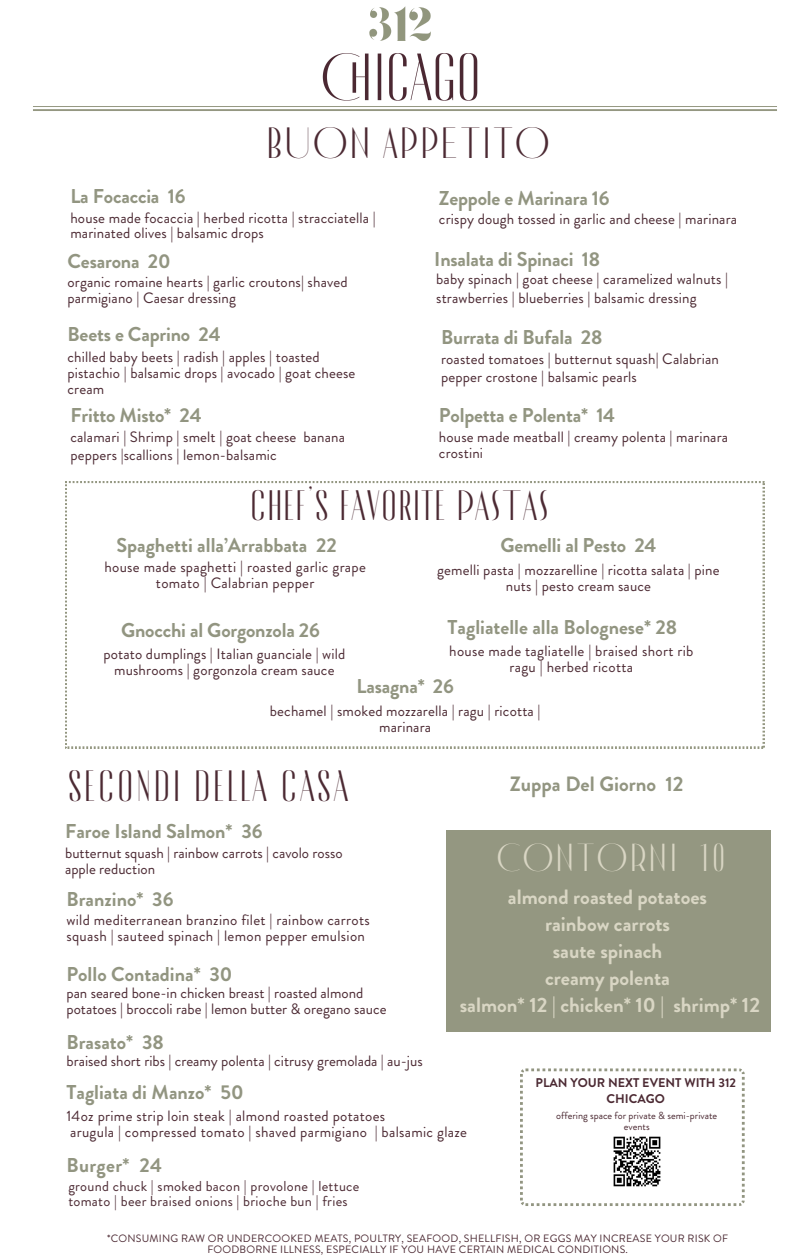
<style>
.page{position:relative;width:810px;height:1260px;background:#fff}
.page>*{position:absolute;margin:0;border:0;box-sizing:border-box;transform-origin:0 0}
.t1{font:43.75px "MADE Cannes";letter-spacing:.03em;color:#4c2a33}
.t2{font:42.5px "MADE Cannes";color:#4c2a33}
.t3{font:39px "MADE Cannes";letter-spacing:.03em;color:#d9d6c4}
.t4{font:700 20.75px/27.2px "Brandon Grotesque";color:#d9d6c4;text-align:center}
.t5{font:700 20.75px "Brandon Grotesque";color:#929581}
.t6{font:700 20px "Brandon Grotesque";letter-spacing:-.01em;color:#929581}
.t7{font:700 20px "Brandon Grotesque";letter-spacing:.015em;color:#929581}
.t8{font:15px/16px "Brandon Grotesque";letter-spacing:.01em;color:#4c2a33}
.t9{font:14.38px/15px "Brandon Grotesque";letter-spacing:.02em;color:#4c2a33}
.t10{font:700 12.62px/16px "Brandon Grotesque";color:#4c2a33;text-align:center}
.t11{font:10.62px/11.5px "Brandon Grotesque";letter-spacing:.02em;color:#4c2a33;text-align:center}
.t12{font:10.25px/11.1px "Brandon Grotesque";color:#4c2a33;text-align:center}
</style>
<div class="page">
<div style="left:447px;top:830px;width:324px;height:202px;background:#949781"></div>
<svg style="left:65px;top:481px;width:699px;height:267px"></svg>
<img style="left:322px;top:6px;width:156px;height:95px">
<hr style="left:33px;top:106px;width:744px;height:1px;background:#949781">
<hr style="left:33px;top:109px;width:744px;height:2px;background:#949781">
<svg style="left:520px;top:1068px;width:225px;height:138px"></svg>
<img style="left:612px;top:1136px;width:49px;height:51px">
<h5 class="t1" style="left:265px;top:118px;width:286px">BUON APPETITO</h5>
<h5 class="t6" style="left:70px;top:182px;width:117px">La Focaccia 16</h5>
<h2 class="t8" style="left:70px;top:210px;width:307px">house made focaccia | herbed ricotta | stracciatella | marinated olives | balsamic drops</h2>
<h5 class="t6" style="left:68px;top:247px;width:105px">Cesarona 20</h5>
<h4 class="t8" style="left:68px;top:274px;width:282px">organic romaine hearts | garlic croutons| shaved parmigiano | Caesar dressing</h4>
<h4 class="t6" style="left:68px;top:320px;width:155px">Beets e Caprino 24</h4>
<h5 class="t8" style="left:68px;top:349px;width:289px">chilled baby beets | radish | apples | toasted pistachio | balsamic drops | avocado | goat cheese cream</h5>
<h4 class="t6" style="left:70px;top:401px;width:133px">Fritto Misto* 24</h4>
<h5 class="t8" style="left:70px;top:427px;width:276px;line-height:18.8px">calamari | Shrimp | smelt | goat cheese banana peppers |scallions | lemon-balsamic</h5>
<h4 class="t6" style="left:439px;top:184px;width:172px">Zeppole e Marinara 16</h4>
<h5 class="t8" style="left:439px;top:211px;width:300px">crispy dough tossed in garlic and cheese | marinara</h5>
<h5 class="t6" style="left:434px;top:245px;width:167px">Insalata di Spinaci 18</h5>
<h4 class="t8" style="left:436px;top:270px;width:293px;line-height:18.8px">baby spinach | goat cheese | caramelized walnuts | strawberries | blueberries | balsamic dressing</h4>
<h4 class="t6" style="left:441px;top:323px;width:163px">Burrata di Bufala 28</h4>
<h5 class="t8" style="left:441px;top:350px;width:279px;line-height:17.8px">roasted tomatoes | butternut squash| Calabrian pepper crostone | balsamic pearls</h5>
<h5 class="t6" style="left:439px;top:401px;width:178px">Polpetta e Polenta* 14</h5>
<p class="t8" style="left:439px;top:429px;width:291px">house made meatball | creamy polenta | marinara crostini</p>
<h4 class="t2" style="left:249px;top:481px;width:301px">CHEF’S FAVORITE PASTAS</h4>
<h3 class="t6" style="left:116px;top:531px;width:222px">Spaghetti alla’Arrabbata 22</h3>
<h4 class="t8" style="left:104px;top:559px;width:263px;text-align:center">house made spaghetti | roasted garlic grape tomato | Calabrian pepper</h4>
<h4 class="t6" style="left:501px;top:531px;width:157px">Gemelli al Pesto 24</h4>
<h5 class="t8" style="left:437px;top:562px;width:284px;text-align:center">gemelli pasta | mozzarelline | ricotta salata | pine nuts | pesto cream sauce</h5>
<h4 class="t6" style="left:448px;top:613px;width:231px">Tagliatelle alla Bolognese* 28</h4>
<h2 class="t6" style="left:121px;top:616px;width:200px">Gnocchi al Gorgonzola 26</h2>
<h5 class="t8" style="left:449px;top:643px;width:246px;text-align:center">house made tagliatelle | braised short rib ragu | herbed ricotta</h5>
<h4 class="t8" style="left:103px;top:646px;width:244px;text-align:center">potato dumplings | Italian guanciale | wild mushrooms | gorgonzola cream sauce</h4>
<p class="t6" style="left:357px;top:672px;width:99px">Lasagna* 26</p>
<h6 class="t8" style="left:270px;top:703px;width:272px;text-align:center">bechamel | smoked mozzarella | ragu | ricotta | marinara</h6>
<h4 class="t1" style="left:68px;top:761px;width:283px">SECONDI DELLA CASA</h4>
<h4 class="t6" style="left:65px;top:817px;width:199px">Faroe Island Salmon* 36</h4>
<h5 class="t8" style="left:65px;top:845px;width:279px">butternut squash | rainbow carrots | cavolo rosso apple reduction</h5>
<h4 class="t6" style="left:66px;top:885px;width:109px">Branzino* 36</h4>
<h5 class="t8" style="left:66px;top:912px;width:305px">wild mediterranean branzino filet | rainbow carrots squash | sauteed spinach | lemon pepper emulsion</h5>
<h4 class="t6" style="left:66px;top:960px;width:168px">Pollo Contadina* 30</h4>
<h5 class="t8" style="left:66px;top:985px;width:322px">pan seared bone-in chicken breast | roasted almond potatoes | broccoli rabe | lemon butter &amp; oregano sauce</h5>
<h4 class="t6" style="left:66px;top:1028px;width:99px">Brasato* 38</h4>
<h5 class="t8" style="left:66px;top:1053px;width:358px">braised short ribs | creamy polenta | citrusy gremolada | au-jus</h5>
<p class="t5" style="left:510px;top:770px;width:175px">Zuppa Del Giorno 12</p>
<h5 class="t3" style="left:496px;top:835px;width:232px">CONTORNI 10</h5>
<h1 class="t4" style="left:460px;top:883px;width:302px">almond roasted potatoes<br>rainbow carrots<br>saute spinach<br>creamy polenta<br>salmon* 12 | chicken* 10 | shrimp* 12</h1>
<h4 class="t6" style="left:66px;top:1078px;width:179px">Tagliata di Manzo* 50</h4>
<h5 class="t8" style="left:66px;top:1108px;width:402px">14oz prime strip loin steak | almond roasted potatoes<br>arugula | compressed tomato | shaved parmigiano | balsamic glaze</h5>
<h4 class="t7" style="left:66px;top:1151px;width:97px">Burger* 24</h4>
<h5 class="t9" style="left:68px;top:1179px;width:293px">ground chuck | smoked bacon | provolone | lettuce tomato | beer braised onions | brioche bun | fries</h5>
<h4 class="t10" style="left:536px;top:1075px;width:202px">PLAN YOUR NEXT EVENT WITH 312<br>CHICAGO</h4>
<h5 class="t12" style="left:556px;top:1110px;width:163px">offering space for private &amp; semi-private events</h5>
<h4 class="t11" style="left:107px;top:1232px;width:623px">*CONSUMING RAW OR UNDERCOOKED MEATS, POULTRY, SEAFOOD, SHELLFISH, OR EGGS MAY INCREASE YOUR RISK OF<br>FOODBORNE ILLNESS, ESPECIALLY IF YOU HAVE CERTAIN MEDICAL CONDITIONS.</h4>
</div>
